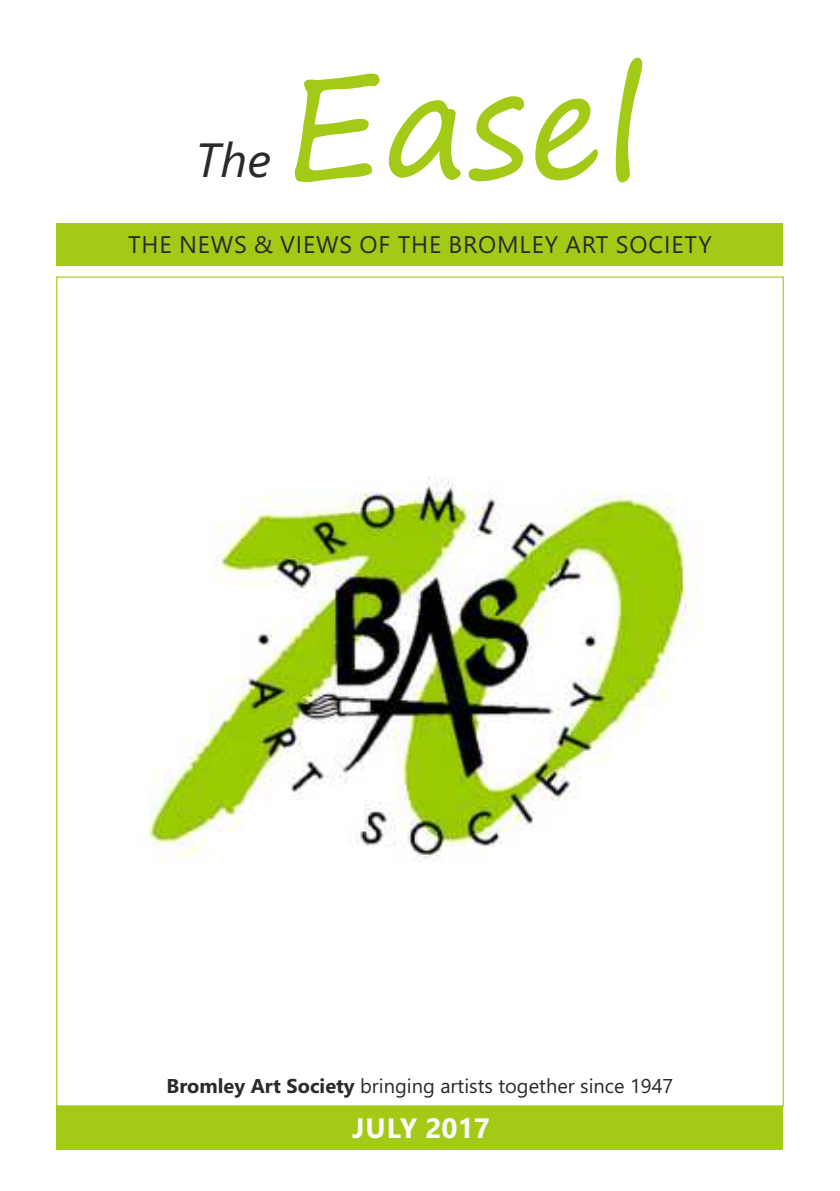
<style>
.page{position:relative;width:840px;height:1191px;background:#fff}
.page>*{position:absolute;margin:0;border:0;box-sizing:border-box;transform-origin:0 0}
.t1{font:144px "Segoe Print";color:#a3ca17}
.t2{font:italic 48px "Segoe UI";color:#2b2a29}
.t3{font:700 28px "Segoe UI";color:#fefefe}
.t4{font:24px "Segoe UI";letter-spacing:.035em;color:#2b2a29}
.t5{font:20px "Segoe UI";color:#2b2a29}
.s1{font-weight:700}
</style>
<div class="page">
<div style="left:57px;top:224px;width:725px;height:42px;background:#a3ca17"></div>
<div style="left:57px;top:1106px;width:725px;height:43px;background:#a3ca17"></div>
<img style="left:147px;top:477px;width:557px;height:385px">
<h2 class="t2" style="left:195px;top:142px;width:77px">The</h2>
<h1 class="t1" style="left:284px;top:53px;width:362px">Easel</h1>
<p class="t4" style="left:128px;top:235px;width:584px">THE NEWS &amp; VIEWS OF THE BROMLEY ART SOCIETY</p>
<p class="t5" style="left:166px;top:1078px;width:508px"><span class="s1">Bromley Art Society</span> bringing artists together since 1947</p>
<h3 class="t3" style="left:352px;top:1117px;width:139px">JULY 2017</h3>
</div>
